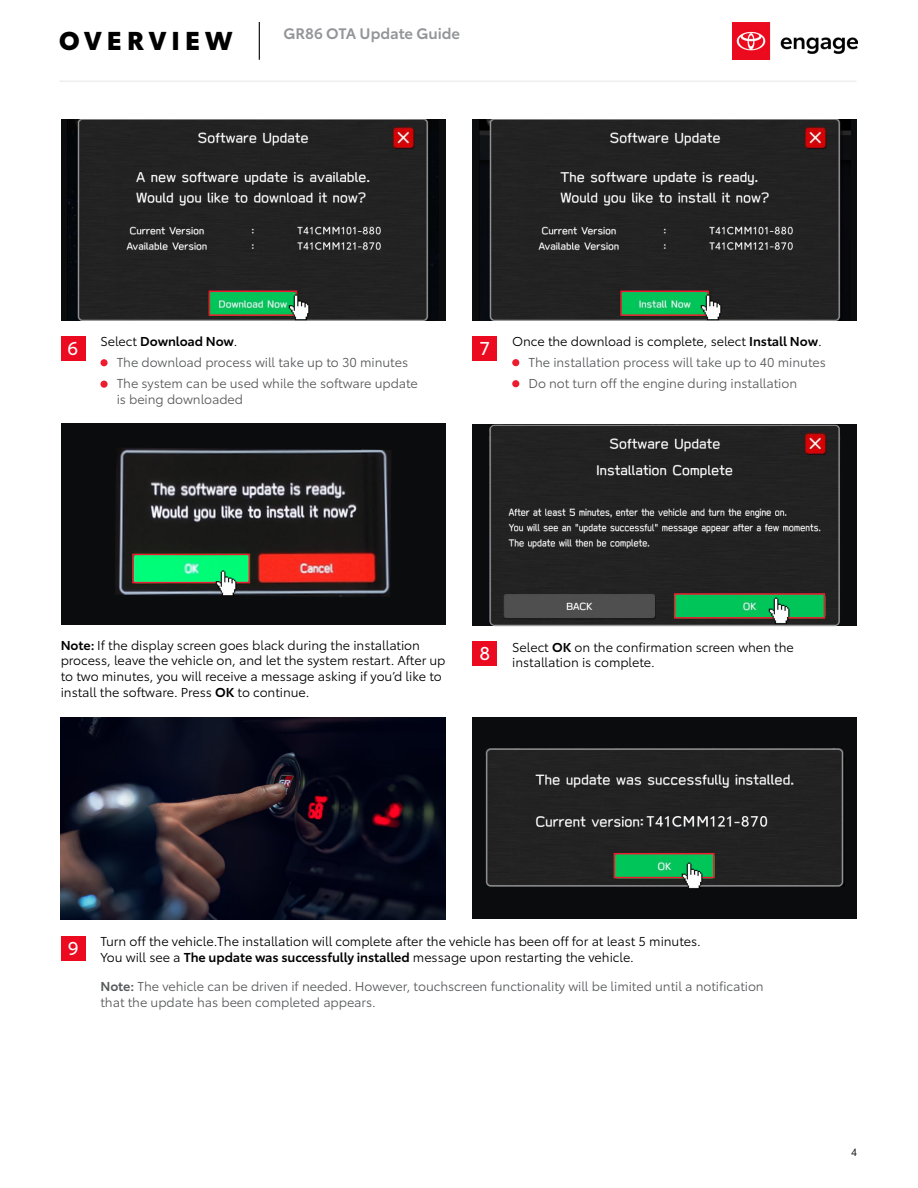
<style>
.page{position:relative;width:918px;height:1188px;background:#fff}
.page>*{position:absolute;margin:0;border:0;box-sizing:border-box;transform-origin:0 0}
.t1{font:900 25.5px "Toyota Type";letter-spacing:.2em;color:#000}
.t2{font:18.3px "Toyota Type";color:#fff}
.t3{font:600 15px "Toyota Type";color:#939598}
.t4{font:12.75px/15.8px "Toyota Type";letter-spacing:-.005em;color:#000}
.t5{font:12.75px/21.1px "Toyota Type";letter-spacing:-.005em;color:#58595b}
.t6{font:10.5px "Toyota Type";color:#000}
.s1{color:#000}
.s2{font-weight:600;color:#000}
.s3{font-weight:600}
</style>
<div class="page">
<img style="left:732px;top:22px;width:125px;height:38px">
<hr style="left:259px;top:22px;width:1px;height:38px;background:#000">
<hr style="left:60px;top:81px;width:797px;height:1px;background:#e9e9ea">
<div style="left:61px;top:119px;width:385px;height:202px;background:#0b0c0e"></div>
<img style="left:67px;top:119px;width:366px;height:202px">
<div style="left:61px;top:424px;width:385px;height:201px;background:#0b0c0e"></div>
<img style="left:115px;top:448px;width:276px;height:149px">
<img style="left:61px;top:718px;width:385px;height:201px">
<div style="left:472px;top:119px;width:385px;height:202px;background:#0b0c0e"></div>
<img style="left:479px;top:119px;width:372px;height:202px">
<div style="left:100px;top:359px;width:8px;height:7px;background:#ed1c2f;border-radius:50%"></div>
<div style="left:512px;top:359px;width:7px;height:7px;background:#ed1c2f;border-radius:50%"></div>
<div style="left:100px;top:381px;width:8px;height:7px;background:#ed1c2f;border-radius:50%"></div>
<div style="left:512px;top:380px;width:7px;height:7px;background:#ed1c2f;border-radius:50%"></div>
<div style="left:209px;top:291px;width:88px;height:25px;border:2px solid #ed1c2f"></div>
<div style="left:132px;top:554px;width:118px;height:29px;border:2px solid #ed1c2f"></div>
<div style="left:620px;top:291px;width:89px;height:25px;border:2px solid #ed1c2f"></div>
<img style="left:288px;top:293px;width:23px;height:28px">
<img style="left:215px;top:569px;width:23px;height:28px">
<img style="left:700px;top:293px;width:23px;height:28px">
<div style="left:472px;top:425px;width:385px;height:201px;background:#0b0c0e"></div>
<img style="left:489px;top:425px;width:351px;height:201px">
<div style="left:674px;top:593px;width:151px;height:26px;border:2px solid #ed1c2f"></div>
<img style="left:768px;top:596px;width:22px;height:29px">
<div style="left:472px;top:718px;width:385px;height:201px;background:#0b0c0e"></div>
<img style="left:485px;top:748px;width:359px;height:138px">
<div style="left:614px;top:853px;width:101px;height:25px;border:2px solid #ed1c2f"></div>
<img style="left:681px;top:861px;width:23px;height:28px">
<div style="left:472px;top:336px;width:25px;height:24px;background:#eb0a1f"></div>
<div style="left:472px;top:641px;width:25px;height:25px;background:#eb0a1f"></div>
<div style="left:61px;top:936px;width:24px;height:25px;background:#eb0a1f"></div>
<div style="left:61px;top:336px;width:24px;height:24px;background:#eb0a1f"></div>
<h1 class="t1" style="left:59px;top:21px;width:175px">OVERVIEW</h1>
<p class="t3" style="left:284px;top:23px;width:178px">GR86 OTA Update Guide</p>
<h2 class="t2" style="left:68px;top:334px;width:12px">6</h2>
<p class="t5" style="left:117px;top:330px;width:303px;text-indent:-16px"><span class="s1">Select</span> <span class="s2">Download Now</span><span class="s1">.<br></span>The download process will take up to 30 minutes<br>The system can be used while the software update</p>
<p class="t5" style="left:117px;top:388px;width:128px">is being downloaded</p>
<h2 class="t2" style="left:480px;top:334px;width:12px">7</h2>
<p class="t5" style="left:528px;top:330px;width:299px;text-indent:-16px"><span class="s1">Once the download is complete, select</span> <span class="s2">Install Now</span><span class="s1">.<br></span>The installation process will take up to 40 minutes<br>Do not turn off the engine during installation</p>
<p class="t4" style="left:61px;top:636px;width:386px"><span class="s3">Note:</span> If the display screen goes black during the installation process, leave the vehicle on, and let the system restart. After up to two minutes, you will receive a message asking if you’d like to install the software. Press <span class="s3">OK</span> to continue.</p>
<h2 class="t2" style="left:480px;top:640px;width:12px">8</h2>
<p class="t4" style="left:512px;top:638px;width:283px">Select <span class="s3">OK</span> on the confirmation screen when the installation is complete.</p>
<h2 class="t2" style="left:68px;top:935px;width:12px">9</h2>
<p class="t4" style="left:100px;top:933px;width:602px">Turn off the vehicle.The installation will complete after the vehicle has been off for at least 5 minutes.<br>You will see a <span class="s3">The update was successfully installed</span> message upon restarting the vehicle.</p>
<p class="t5" style="left:100px;top:977px;width:665px;line-height:15.8px"><span class="s3">Note:</span> The vehicle can be driven if needed. However, touchscreen functionality will be limited until a notification that the update has been completed appears.</p>
<p class="t6" style="left:851px;top:1144px;width:8px">4</p>
</div>
